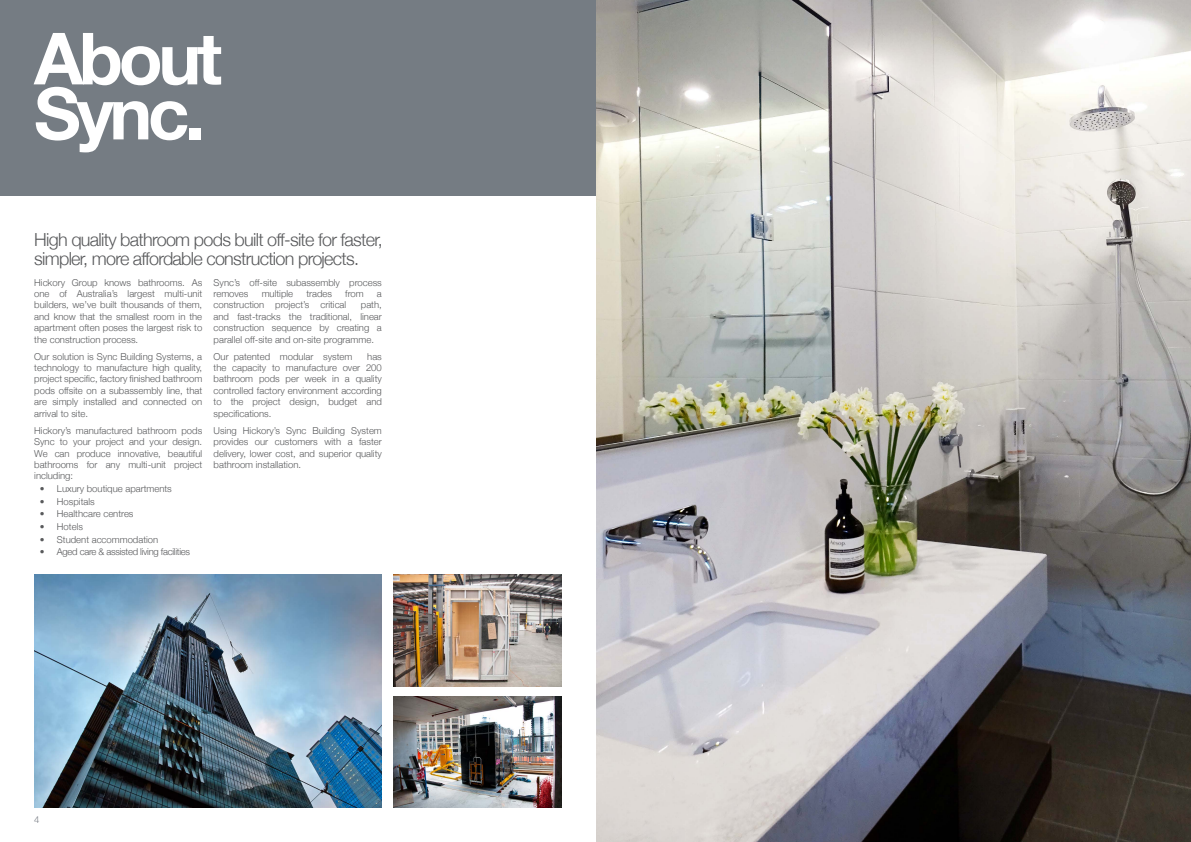
<style>
.page{position:relative;width:1191px;height:842px;background:#fff}
.page>*{position:absolute;margin:0;border:0;box-sizing:border-box;transform-origin:0 0}
.t1{font:700 72px/55px "Helvetica Neue";letter-spacing:-.06em;color:#fff}
.t2{font:300 18px/19px "Helvetica Neue";letter-spacing:-.04em;color:#58595b}
.t3{font:300 9.5px/11.4px "Helvetica Neue";color:#58595b;text-align:justify}
.t4{font:300 9.5px "Helvetica Neue";letter-spacing:-.03em;color:#58595b}
.t5{font:300 9.5px "Helvetica Neue";color:#777c84}
</style>
<div class="page">
<div style="left:0;top:0;width:1191px;height:196px;background:#757c83"></div>
<img style="left:596px;top:0;width:595px;height:842px">
<img style="left:34px;top:574px;width:348px;height:234px">
<img style="left:393px;top:574px;width:168px;height:112px">
<img style="left:393px;top:696px;width:168px;height:112px">
<h1 class="t1" style="left:34px;top:33px;width:190px">About<br>Sync.</h1>
<h2 class="t2" style="left:34px;top:229px;width:350px">High quality bathroom pods built off-site for faster, simpler, more affordable construction projects.</h2>
<p class="t3" style="left:214px;top:276px;width:170px">Sync’s off-site subassembly process removes</p>
<p class="t3" style="left:34px;top:276px;width:169px">Hickory Group knows bathrooms. As one of Australia’s largest multi-unit builders, we’ve built thousands of them, and know that the smallest room in the apartment often poses the largest risk to the construction process.</p>
<p class="t3" style="left:34px;top:350px;width:169px">Our solution is Sync Building Systems, a technology to manufacture high quality, project specific, factory finished bathroom pods offsite on a subassembly line, that are simply installed and connected on arrival to site.</p>
<p class="t3" style="left:34px;top:424px;width:169px">Hickory’s manufactured bathroom pods Sync to your project and your design.<br>We can produce innovative, beautiful bathrooms for any multi-unit project including:</p>
<p class="t3" style="left:40px;top:482px;width:133px">• Luxury boutique apartments</p>
<p class="t3" style="left:40px;top:495px;width:56px">• Hospitals</p>
<p class="t3" style="left:40px;top:508px;width:95px">• Healthcare centres</p>
<p class="t3" style="left:40px;top:520px;width:45px">• Hotels</p>
<p class="t3" style="left:40px;top:533px;width:120px">• Student accommodation</p>
<p class="t4" style="left:40px;top:544px;width:152px">• Aged care &amp; assisted living facilities</p>
<p class="t3" style="left:262px;top:287px;width:33px">multiple</p>
<p class="t3" style="left:306px;top:287px;width:27px">trades</p>
<p class="t3" style="left:345px;top:287px;width:20px">from</p>
<p class="t3" style="left:377px;top:287px;width:6px">a</p>
<p class="t3" style="left:214px;top:299px;width:134px">construction project’s critical</p>
<p class="t3" style="left:214px;top:299px;width:170px;text-indent:147px">path, and fast-tracks the traditional, linear construction sequence by creating a parallel off-site and on-site programme.</p>
<p class="t3" style="left:214px;top:350px;width:140px">Our patented modular system</p>
<p class="t3" style="left:214px;top:350px;width:170px;text-indent:154px">has the capacity to manufacture over 200 bathroom pods per week in a quality controlled factory environment according to the project design, budget and specifications.</p>
<p class="t3" style="left:214px;top:424px;width:170px">Using Hickory’s Sync Building System provides our customers with a faster delivery, lower cost, and superior quality bathroom installation.</p>
<p class="t5" style="left:34px;top:812px;width:7px">4</p>
</div>
